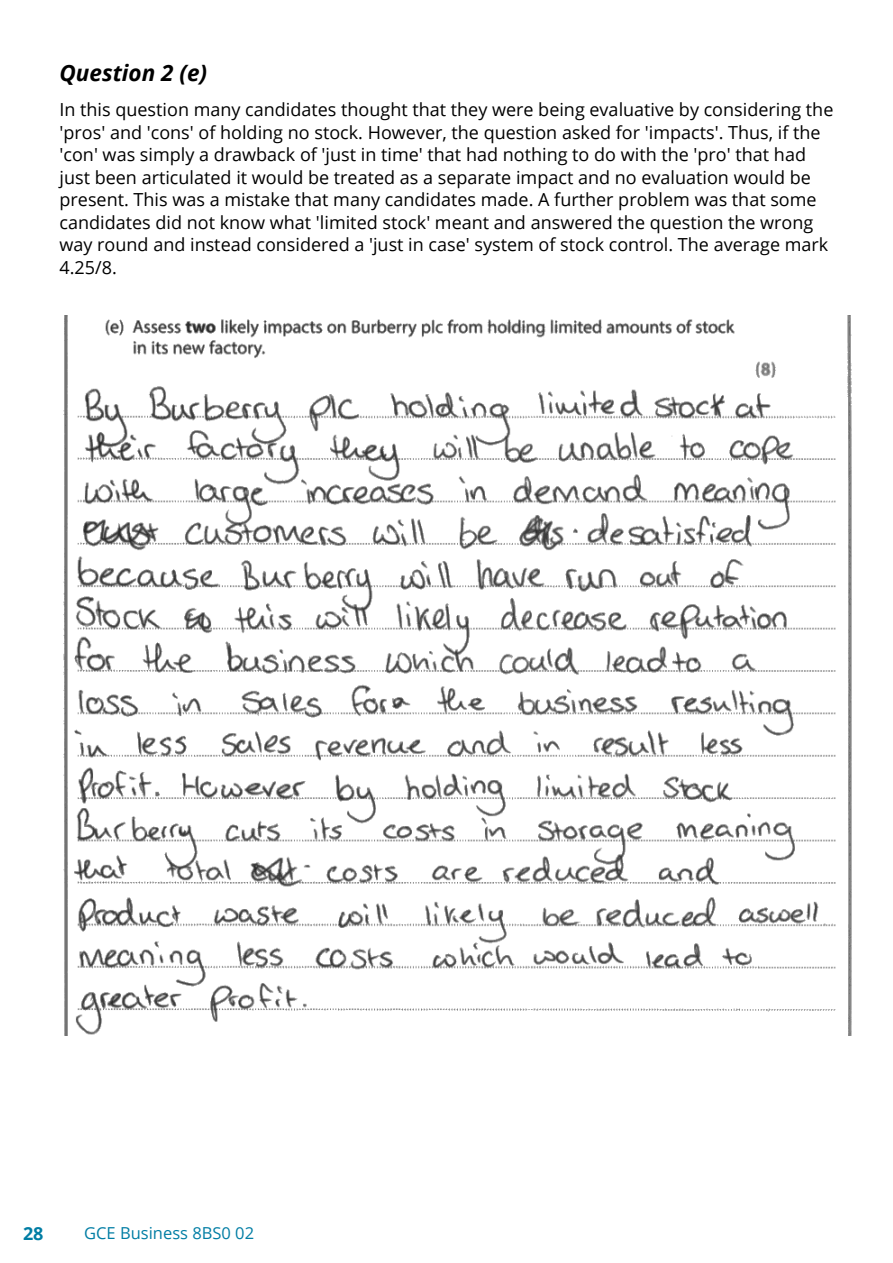
<style>
.page{position:relative;width:893px;height:1263px;background:#fff}
.page>*{position:absolute;margin:0;border:0;box-sizing:border-box;transform-origin:0 0}
.t1{font:italic 700 22.5px "Open Sans";color:#000}
.t2{font:18px/22.5px "Open Sans";color:#000}
.t3{font:700 18px "Open Sans";color:#007da4}
.t4{font:16.5px "Open Sans";color:#007da4}
</style>
<div class="page">
<img style="left:63px;top:316px;width:789px;height:719px">
<p class="t1" style="left:60px;top:57px;width:149px">Question 2 (e)</p>
<p class="t2" style="left:60px;top:98px;width:775px">In this question many candidates thought that they were being evaluative by considering the 'pros' and 'cons' of holding no stock. However, the question asked for 'impacts'. Thus, if the 'con' was simply a drawback of 'just in time' that had nothing to do with the 'pro' that had just been articulated it would be treated as a separate impact and no evaluation would be present. This was a mistake that many candidates made. A further problem was that some candidates did not know what 'limited stock' meant and answered the question the wrong way round and instead considered a 'just in case' system of stock control. The average mark 4.25/8.</p>
<p class="t3" style="left:23px;top:1221px;width:22px">28</p>
<p class="t4" style="left:84px;top:1221px;width:171px">GCE Business 8BS0 02</p>
</div>
